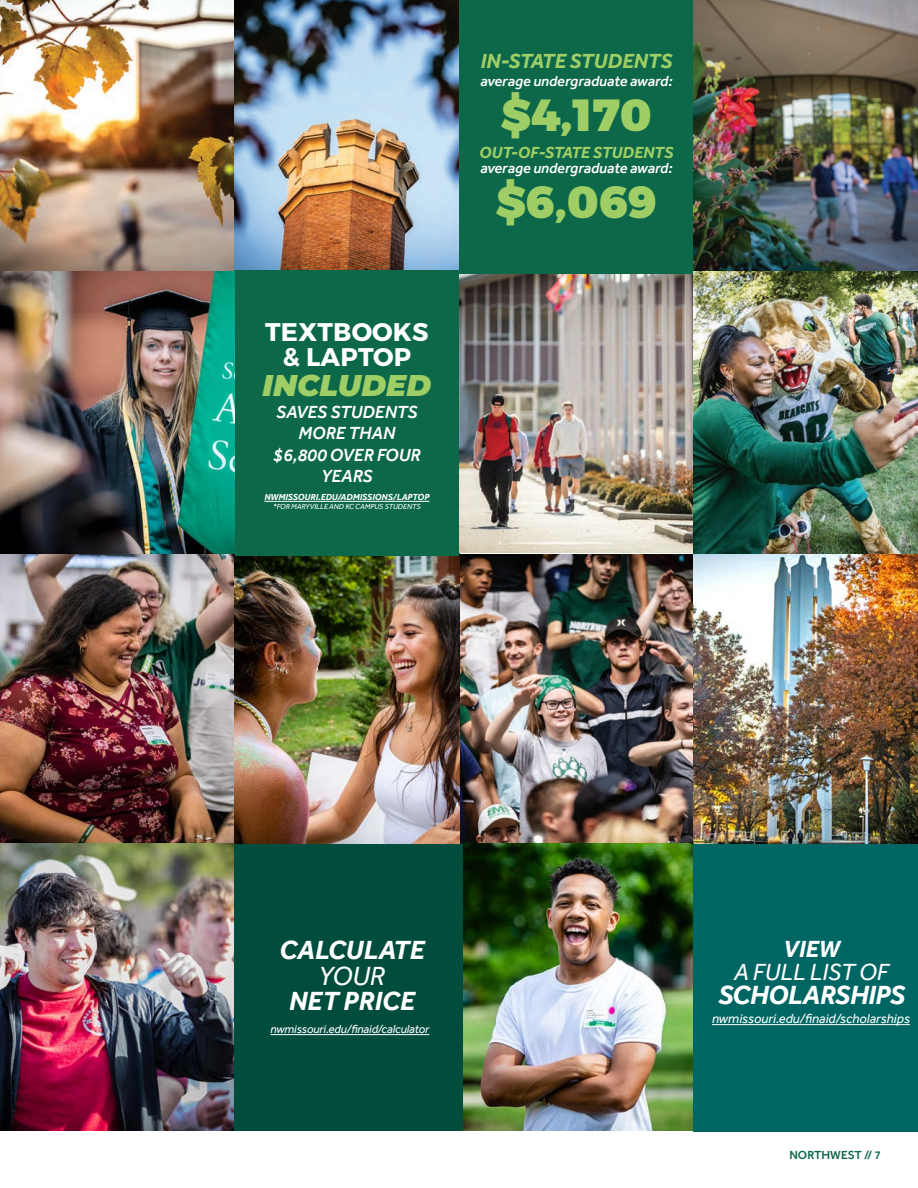
<style>
.page{position:relative;width:918px;height:1188px;background:#fff}
.page>*{position:absolute;margin:0;border:0;box-sizing:border-box;transform-origin:0 0}
.t1{font:900 45px "Montserrat";color:#9fce66}
.t2{font:italic 900 30px "Montserrat";color:#9fce66}
.t3{font:italic 700 27px/25.5px "Effra";color:#fff;text-align:center}
.t4{font:700 25.5px "Montserrat";letter-spacing:.01em;color:#fff}
.t5{font:italic 24px/22.5px "Effra";color:#fff;text-align:center}
.t6{font:italic 700 21px "Effra";color:#9fce66}
.t7{font:italic 500 18px/21.6px "Effra";color:#fff;text-align:center}
.t8{font:italic 700 16.5px "Effra";color:#9fce66}
.t9{font:italic 500 15px "Effra";color:#fff}
.t10{font:italic 13.5px "Effra";color:#fff}
.t11{font:italic 12px "Effra";letter-spacing:-.01em;color:#fff}
.t12{font:500 12px "Effra";color:#0c6848}
.t13{font:italic 700 9px "Effra";color:#fff}
.t14{font:italic 7.5px "Effra";color:#fff}
.s1{font-weight:400}
.s2{font-weight:700}
</style>
<div class="page">
<img style="left:1px;top:0;width:459px;height:272px">
<img style="left:693px;top:0;width:225px;height:844px">
<div style="left:234px;top:270px;width:226px;height:287px;background:#0c6848"></div>
<img style="left:460px;top:273px;width:233px;height:571px">
<div style="left:460px;top:0;width:233px;height:273px;background:#0c6848"></div>
<hr style="left:264px;top:501px;width:165px;height:1px;background:#fff">
<img style="left:1px;top:272px;width:233px;height:859px">
<img style="left:462px;top:844px;width:231px;height:287px">
<img style="left:234px;top:557px;width:226px;height:287px">
<div style="left:234px;top:844px;width:228px;height:287px;background:#004c3d"></div>
<div style="left:693px;top:844px;width:225px;height:288px;background:#006663"></div>
<hr style="left:712px;top:1024px;width:198px;height:1px;background:#fff">
<hr style="left:270px;top:1034px;width:159px;height:1px;background:#fff">
<p class="t4" style="left:265px;top:316px;width:165px">TEXTBOOKS</p>
<p class="t4" style="left:283px;top:341px;width:130px">&amp; LAPTOP</p>
<p class="t2" style="left:263px;top:363px;width:170px">INCLUDED</p>
<p class="t7" style="left:276px;top:401px;width:143px">SAVES STUDENTS<br>MORE THAN</p>
<p class="t7" style="left:273px;top:444px;width:149px">$6,800 OVER FOUR<br>YEARS</p>
<p class="t13" style="left:264px;top:492px;width:167px">NWMISSOURI.EDU/ADMISSIONS/LAPTOP</p>
<p class="t14" style="left:273px;top:503px;width:149px">*FOR MARYVILLE AND KC CAMPUS STUDENTS</p>
<p class="t6" style="left:480px;top:48px;width:194px">IN-STATE STUDENTS</p>
<p class="t9" style="left:480px;top:72px;width:193px">average undergraduate award:</p>
<p class="t1" style="left:501px;top:87px;width:153px">$4,170</p>
<p class="t8" style="left:479px;top:142px;width:196px">OUT-OF-STATE STUDENTS</p>
<p class="t9" style="left:480px;top:159px;width:193px">average undergraduate award:</p>
<p class="t1" style="left:496px;top:174px;width:163px">$6,069</p>
<p class="t3" style="left:279px;top:937px;width:147px">CALCULATE<br><span class="s1">YOUR</span></p>
<p class="t3" style="left:289px;top:988px;width:127px">NET PRICE</p>
<p class="t11" style="left:270px;top:1022px;width:160px">nwmissouri.edu/finaid/calculator</p>
<p class="t5" style="left:734px;top:938px;width:157px"><span class="s2">VIEW<br></span>A FULL LIST OF</p>
<p class="t3" style="left:718px;top:981px;width:189px">SCHOLARSHIPS</p>
<p class="t10" style="left:712px;top:1011px;width:199px">nwmissouri.edu/finaid/scholarships</p>
<p class="t12" style="left:789px;top:1148px;width:93px">NORTHWEST // 7</p>
</div>
